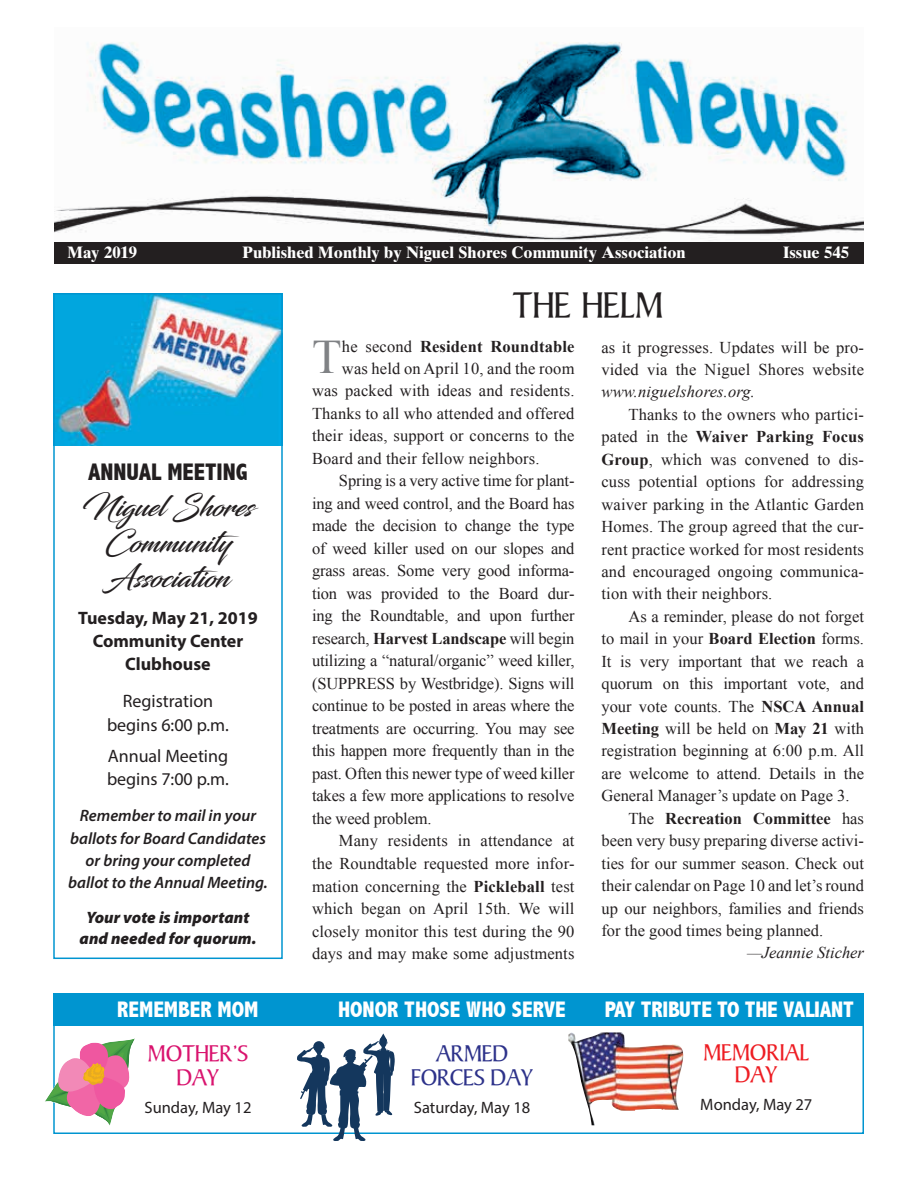
<style>
.page{position:relative;width:918px;height:1188px;background:#fff}
.page>*{position:absolute;margin:0;border:0;box-sizing:border-box;transform-origin:0 0}
.t1{font:48.15px "Times New Roman";color:#808285}
.t2{font:37.5px "Persuasion S Si";color:#231f20}
.t3{font:28.5px/35.8px "Blacksword";color:#231f20;text-align:center}
.t4{font:24px/24px "Persuasion S Si";color:#2d328a;text-align:center}
.t5{font:800 condensed 24px "Abadi";color:#231f20}
.t6{font:24px/24px "Persuasion S Si";color:#d9136e;text-align:center}
.t7{font:24px/22.5px "Persuasion S Si";color:#ee1d23;text-align:center}
.t8{font:800 condensed 22.5px "Abadi";color:#fff}
.t9{font:18px/23.9px "Myriad Pro";color:#231f20;text-align:center}
.t10{font:700 18px/23px "Myriad Pro";color:#231f20;text-align:center}
.t11{font:16.5px/22.5px "Times New Roman";color:#231f20;text-align:justify}
.t12{font:italic 600 16.5px/22.4px "Myriad Pro";color:#231f20;text-align:center}
.t13{font:700 16.5px "Times Ten";color:#fff}
.t14{font:16.5px "Myriad Pro";color:#231f20}
.t15{font:italic 900 16.5px/21.1px "Myriad Pro";color:#231f20;text-align:center}
.t16{font:italic 16.5px "Times New Roman";color:#231f20}
.t17{font:700 16.5px "Times New Roman";color:#231f20}
.s1{font-weight:700}
.s2{font-weight:400}
</style>
<div class="page">
<img style="left:56px;top:296px;width:224px;height:150px">
<div style="left:53px;top:993px;width:811px;height:32px;background:#0095d0"></div>
<img style="left:54px;top:42px;width:810px;height:199px">
<div style="left:54px;top:242px;width:810px;height:21px;background:#231f20"></div>
<div style="left:53px;top:993px;width:811px;height:141px;border:2px solid #0095d0"></div>
<svg style="left:45px;top:1038px;width:90px;height:88px"></svg>
<img style="left:568px;top:1032px;width:116px;height:93px">
<svg style="left:297px;top:1034px;width:98px;height:107px"></svg>
<div style="left:53px;top:293px;width:230px;height:666px;border:2px solid #0095d0"></div>
<p class="t13" style="left:68px;top:243px;width:71px">May 2019</p>
<p class="t13" style="left:242px;top:243px;width:445px">Published Monthly by Niguel Shores Community Association</p>
<p class="t13" style="left:783px;top:243px;width:67px">Issue 545</p>
<h2 class="t2" style="left:513px;top:284px;width:152px">THE HELM</h2>
<h1 class="t1" style="left:312px;top:325px;width:31px">T</h1>
<p class="t11" style="left:342px;top:336px;width:234px;line-height:21px">he second <span class="s1">Resident Roundtable </span>was held on April 10, and the room</p>
<p class="t11" style="left:312px;top:379px;width:264px">was packed with ideas and residents.<br>Thanks to all who attended and offered their ideas, support or concerns to the Board and their fellow neighbors.</p>
<p class="t11" style="left:312px;top:469px;width:264px;text-indent:27px">Spring is a very active time for plant&shy;ing and weed control, and the Board has made the decision to change the type of weed killer used on our slopes and grass areas. Some very good informa&shy;tion was provided to the Board dur&shy;ing the Roundtable, and upon further research, <span class="s1">Harvest Landscape</span> will begin utilizing a “natural/organic” weed killer, (SUPPRESS by Westbridge). Signs will continue to be posted in areas where the treatments are occurring. You may see this happen more frequently than in the past. Often this newer type of weed killer takes a few more applications to resolve the weed problem.</p>
<p class="t11" style="left:312px;top:829px;width:264px;text-indent:27px">Many residents in attendance at the Roundtable requested more infor&shy;mation concerning the <span class="s1">Pickleball</span> test which began on April 15th. We will closely monitor this test during the 90 days and may make some adjustments</p>
<p class="t11" style="left:601px;top:336px;width:264px">as it progresses. Updates will be pro&shy;vided via the Niguel Shores website</p>
<p class="t16" style="left:601px;top:381px;width:155px">www.niguelshores.org.</p>
<p class="t11" style="left:601px;top:403px;width:264px;text-indent:27px">Thanks to the owners who partici&shy;pated in the <span class="s1">Waiver Parking Focus Group</span>, which was convened to dis&shy;cuss potential options for addressing waiver parking in the Atlantic Garden Homes. The group agreed that the cur&shy;rent practice worked for most residents and encouraged ongoing communica&shy;tion with their neighbors.</p>
<p class="t11" style="left:628px;top:605px;width:237px">As a reminder, please do not forget</p>
<p class="t11" style="left:601px;top:627px;width:264px">to mail in your <span class="s1">Board Election</span> forms.</p>
<p class="t11" style="left:601px;top:650px;width:264px">It is very important that we reach a</p>
<p class="t11" style="left:601px;top:672px;width:264px">quorum on this important vote, and</p>
<p class="t11" style="left:601px;top:695px;width:264px">your vote counts. The <span class="s1">NSCA Annual</span></p>
<p class="t11" style="left:601px;top:717px;width:264px"><span class="s1">Meeting</span> will be held on <span class="s1">May 21</span> with</p>
<p class="t11" style="left:601px;top:739px;width:264px">registration beginning at 6:00 p.m. All</p>
<p class="t11" style="left:601px;top:762px;width:264px">are welcome to attend. Details in the</p>
<p class="t11" style="left:601px;top:784px;width:250px">General Manager’s update on Page 3.</p>
<p class="t17" style="left:628px;top:807px;width:237px"><span class="s2">The</span> Recreation Committee <span class="s2">has</span></p>
<p class="t11" style="left:601px;top:829px;width:264px">been very busy preparing diverse activi-</p>
<p class="t11" style="left:601px;top:852px;width:264px">ties for our summer season. Check out</p>
<p class="t11" style="left:601px;top:874px;width:264px">their calendar on Page 10 and let’s round</p>
<p class="t11" style="left:601px;top:897px;width:264px">up our neighbors, families and friends</p>
<p class="t11" style="left:601px;top:919px;width:223px">for the good times being planned.</p>
<p class="t16" style="left:747px;top:942px;width:118px">—Jeannie Sticher</p>
<h3 class="t5" style="left:88px;top:458px;width:161px">ANNUAL MEETING</h3>
<h3 class="t3" style="left:82px;top:488px;width:173px">Niguel Shores<br>Community<br>Association</h3>
<p class="t10" style="left:78px;top:606px;width:181px">Tuesday, May 21, 2019<br>Community Center<br>Clubhouse</p>
<p class="t9" style="left:107px;top:689px;width:123px">Registration begins 6:00 p.m.</p>
<p class="t9" style="left:107px;top:743px;width:123px;text-align:left">Annual Meeting begins 7:00 p.m.</p>
<p class="t12" style="left:68px;top:804px;width:201px">Remember to mail in your ballots for Board Candidates or bring your completed ballot to the Annual Meeting.</p>
<p class="t15" style="left:80px;top:906px;width:178px">Your vote is important and needed for quorum.</p>
<h3 class="t8" style="left:117px;top:996px;width:143px">REMEMBER MOM</h3>
<h3 class="t6" style="left:148px;top:1042px;width:102px">MOTHER’S<br>DAY</h3>
<p class="t14" style="left:145px;top:1097px;width:108px">Sunday, May 12</p>
<h3 class="t8" style="left:338px;top:996px;width:229px">HONOR THOSE WHO SERVE</h3>
<h3 class="t4" style="left:411px;top:1042px;width:123px">ARMED<br>FORCES DAY</h3>
<p class="t14" style="left:414px;top:1097px;width:118px">Saturday, May 18</p>
<h3 class="t8" style="left:605px;top:996px;width:251px">PAY TRIBUTE TO THE VALIANT</h3>
<h3 class="t7" style="left:704px;top:1041px;width:107px">MEMORIAL<br>DAY</h3>
<p class="t14" style="left:700px;top:1094px;width:114px">Monday, May 27</p>
</div>
